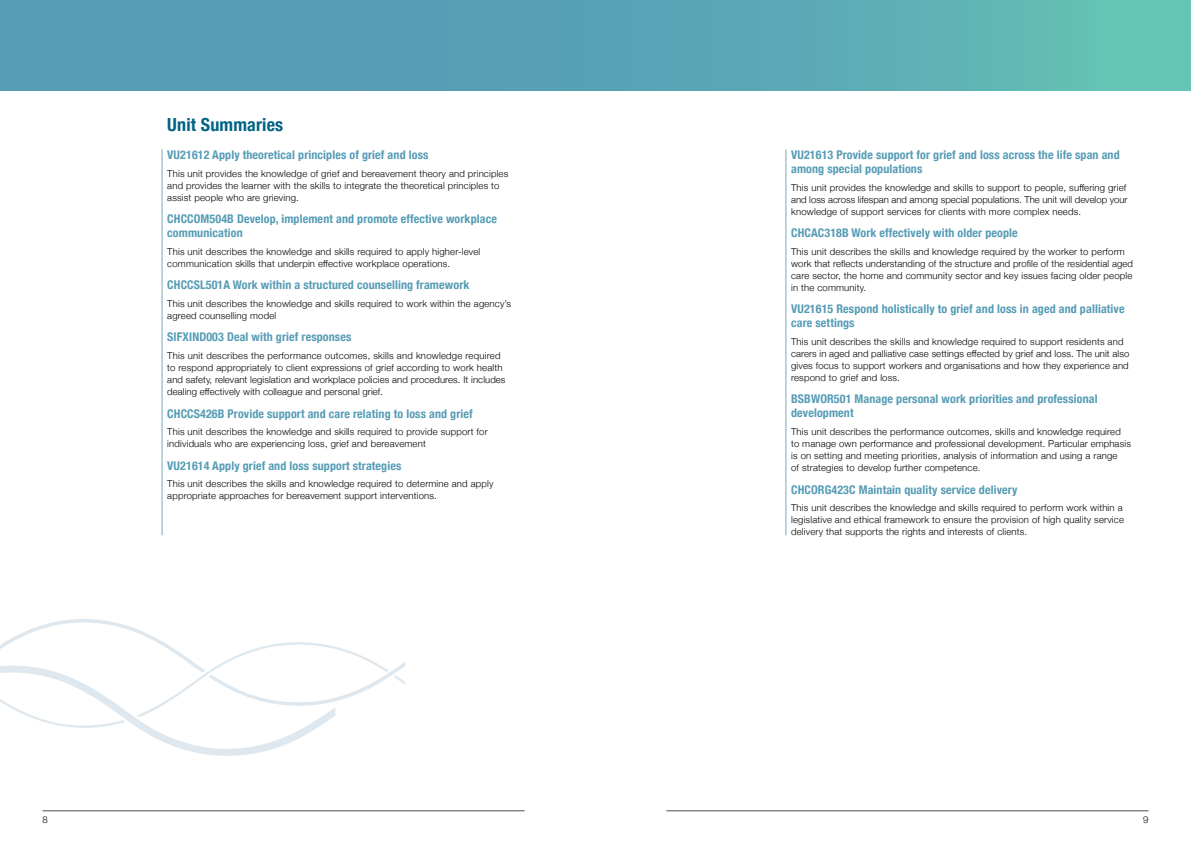
<style>
.page{position:relative;width:1191px;height:842px;background:#fff}
.page>*{position:absolute;margin:0;border:0;box-sizing:border-box;transform-origin:0 0}
.t1{font:700 condensed 18px "Helvetica Neue";letter-spacing:.01em;color:#006385}
.t2{font:700 condensed 12px/14px "Helvetica Neue";letter-spacing:.01em;color:#559cb5}
.t3{font:300 9.5px/12px "Helvetica Neue";letter-spacing:.02em;color:#000}
</style>
<div class="page">
<hr style="left:43px;top:810px;width:481px;height:1px;background:#4d4d4f">
<hr style="left:666px;top:810px;width:482px;height:1px;background:#4d4d4f">
<hr style="left:162px;top:149px;width:1px;height:386px;background:#74abc1">
<hr style="left:785px;top:149px;width:1px;height:386px;background:#74abc1">
<div style="left:0;top:0;width:1191px;height:91px;background:linear-gradient(to right,#5193b5,#63bcb5)"></div>
<svg style="left:0;top:619px;width:405px;height:137px"></svg>
<h1 class="t1" style="left:167px;top:109px;width:117px">Unit Summaries</h1>
<p class="t2" style="left:167px;top:147px;width:263px">VU21612 Apply theoretical principles of grief and loss</p>
<p class="t3" style="left:167px;top:166px;width:342px">This unit provides the knowledge of grief and bereavement theory and principles and provides the learner with the skills to integrate the theoretical principles to assist people who are grieving.</p>
<p class="t2" style="left:167px;top:211px;width:331px">CHCCOM504B Develop, implement and promote effective workplace communication</p>
<p class="t3" style="left:167px;top:245px;width:314px">This unit describes the knowledge and skills required to apply higher-level communication skills that underpin effective workplace operations.</p>
<p class="t2" style="left:167px;top:277px;width:304px">CHCCSL501A Work within a structured counselling framework</p>
<p class="t3" style="left:167px;top:297px;width:345px">This unit describes the knowledge and skills required to work within the agency’s agreed counselling model</p>
<p class="t2" style="left:167px;top:329px;width:186px">SIFXIND003 Deal with grief responses</p>
<p class="t3" style="left:167px;top:349px;width:340px">This unit describes the performance outcomes, skills and knowledge required to respond appropriately to client expressions of grief according to work health and safety, relevant legislation and workplace policies and procedures. It includes dealing effectively with colleague and personal grief.</p>
<p class="t2" style="left:167px;top:405px;width:307px">CHCCS426B Provide support and care relating to loss and grief</p>
<p class="t3" style="left:167px;top:425px;width:322px">This unit describes the knowledge and skills required to provide support for individuals who are experiencing loss, grief and bereavement</p>
<p class="t2" style="left:167px;top:458px;width:236px">VU21614 Apply grief and loss support strategies</p>
<p class="t3" style="left:167px;top:477px;width:328px">This unit describes the skills and knowledge required to determine and apply appropriate approaches for bereavement support interventions.</p>
<p class="t2" style="left:791px;top:147px;width:330px">VU21613 Provide support for grief and loss across the life span and among special populations</p>
<p class="t3" style="left:791px;top:180px;width:338px">This unit provides the knowledge and skills to support to people, suffering grief and loss across lifespan and among special populations. The unit will develop your knowledge of support services for clients with more complex needs.</p>
<p class="t2" style="left:791px;top:225px;width:228px">CHCAC318B Work effectively with older people</p>
<p class="t3" style="left:791px;top:245px;width:343px">This unit describes the skills and knowledge required by the worker to perform work that reflects understanding of the structure and profile of the residential aged care sector, the home and community sector and key issues facing older people in the community.</p>
<p class="t2" style="left:791px;top:301px;width:335px">VU21615 Respond holistically to grief and loss in aged and palliative care settings</p>
<p class="t3" style="left:791px;top:335px;width:340px">This unit describes the skills and knowledge required to support residents and carers in aged and palliative case settings effected by grief and loss. The unit also gives focus to support workers and organisations and how they experience and respond to grief and loss.</p>
<p class="t2" style="left:791px;top:391px;width:308px">BSBWOR501 Manage personal work priorities and professional development</p>
<p class="t3" style="left:791px;top:425px;width:341px">This unit describes the performance outcomes, skills and knowledge required to manage own performance and professional development. Particular emphasis is on setting and meeting priorities, analysis of information and using a range<br>of strategies to develop further competence.</p>
<p class="t2" style="left:791px;top:481px;width:228px">CHCORG423C Maintain quality service delivery</p>
<p class="t3" style="left:791px;top:501px;width:334px">This unit describes the knowledge and skills required to perform work within a legislative and ethical framework to ensure the provision of high quality service delivery that supports the rights and interests of clients.</p>
<p class="t3" style="left:43px;top:812px;width:7px">8</p>
<p class="t3" style="left:1143px;top:812px;width:7px">9</p>
</div>
